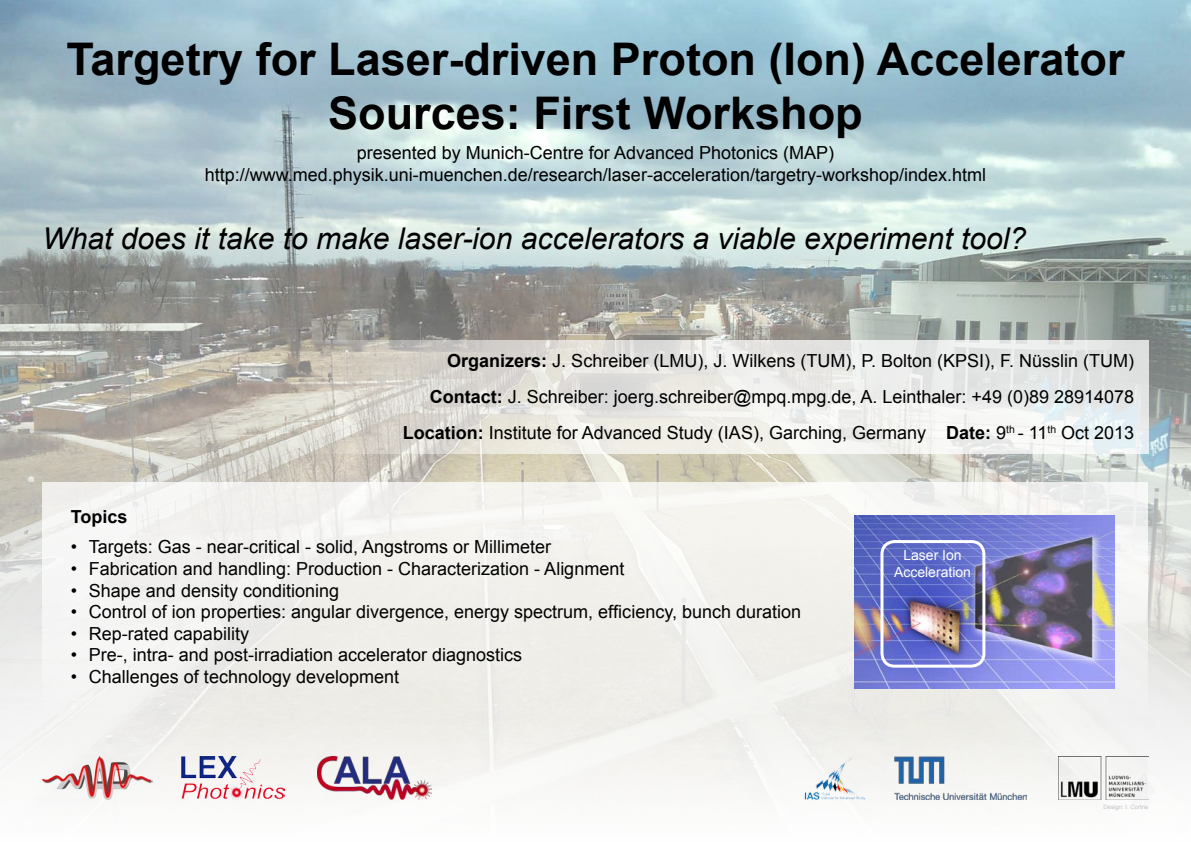
<style>
.page{position:relative;width:1191px;height:842px;background:#fff}
.page>*{position:absolute;margin:0;border:0;box-sizing:border-box;transform-origin:0 0}
.t1{font:700 45px/54px "Arial";color:#000;text-align:center}
.t2{font:italic 30px "Arial";color:#000}
.t3{font:18px/36px "Arial";color:#000;text-align:center}
.t4{font:700 18px "Arial";color:#000}
.t5{font:14px/16.8px "Arial";color:#fff;text-align:center}
.t6{font:6px "Arial";color:#c0c1c2}
.s1{font-weight:700}
</style>
<div class="page">
<img style="left:0;top:0;width:1191px;height:800px">
<svg style="left:298px;top:340px;width:850px;height:114px"></svg>
<img style="left:894px;top:757px;width:132px;height:42px">
<img style="left:181px;top:757px;width:103px;height:42px">
<img style="left:1058px;top:757px;width:90px;height:42px">
<img style="left:43px;top:757px;width:110px;height:42px">
<div style="left:43px;top:482px;width:1105px;height:241px;background:#f1f0ed"></div>
<img style="left:855px;top:516px;width:259px;height:173px">
<div style="left:880px;top:540px;width:105px;height:128px;border:3px solid #fff;border-radius:13px"></div>
<img style="left:317px;top:757px;width:114px;height:42px">
<img style="left:805px;top:757px;width:60px;height:42px">
<h1 class="t1" style="left:66px;top:34px;width:1059px">Targetry for Laser-driven Proton (Ion) Accelerator<br>Sources: First Workshop</h1>
<p class="t3" style="left:205px;top:142px;width:783px;line-height:21.6px">presented by Munich-Centre for Advanced Photonics (MAP) http://www.med.physik.uni-muenchen.de/research/laser-acceleration/targetry-workshop/index.html</p>
<h2 class="t2" style="left:43px;top:219px;width:985px">What does it take to make laser-ion accelerators a viable experiment tool?</h2>
<p class="t3" style="left:403px;top:343px;width:733px;text-align:right"><span class="s1">Organizers:</span> J. Schreiber (LMU), J. Wilkens (TUM), P. Bolton (KPSI), F. Nüsslin (TUM)<br><span class="s1">Contact:</span> J. Schreiber: joerg.schreiber@mpq.mpg.de, A. Leinthaler: +49 (0)89 28914078<br><span class="s1">Location:</span> Institute for Advanced Study (IAS), Garching, Germany <span class="s1">Date:</span> 9<sup>th</sup> - 11<sup>th</sup> Oct 2013</p>
<p class="t4" style="left:71px;top:505px;width:58px">Topics</p>
<p class="t3" style="left:71px;top:529px;width:482px">• Targets: Gas - near-critical - solid, Angstroms or Millimeter</p>
<p class="t3" style="left:71px;top:551px;width:555px">• Fabrication and handling: Production - Characterization - Alignment</p>
<p class="t3" style="left:71px;top:572px;width:270px">• Shape and density conditioning</p>
<p class="t3" style="left:71px;top:594px;width:732px">• Control of ion properties: angular divergence, energy spectrum, efficiency, bunch duration</p>
<p class="t3" style="left:71px;top:616px;width:180px">• Rep-rated capability</p>
<p class="t3" style="left:71px;top:637px;width:453px">• Pre-, intra- and post-irradiation accelerator diagnostics</p>
<p class="t3" style="left:71px;top:659px;width:330px">• Challenges of technology development</p>
<p class="t5" style="left:894px;top:547px;width:79px">Laser Ion<br>Acceleration</p>
<p class="t6" style="left:1103px;top:803px;width:47px">Design: I. Cortrie</p>
</div>
